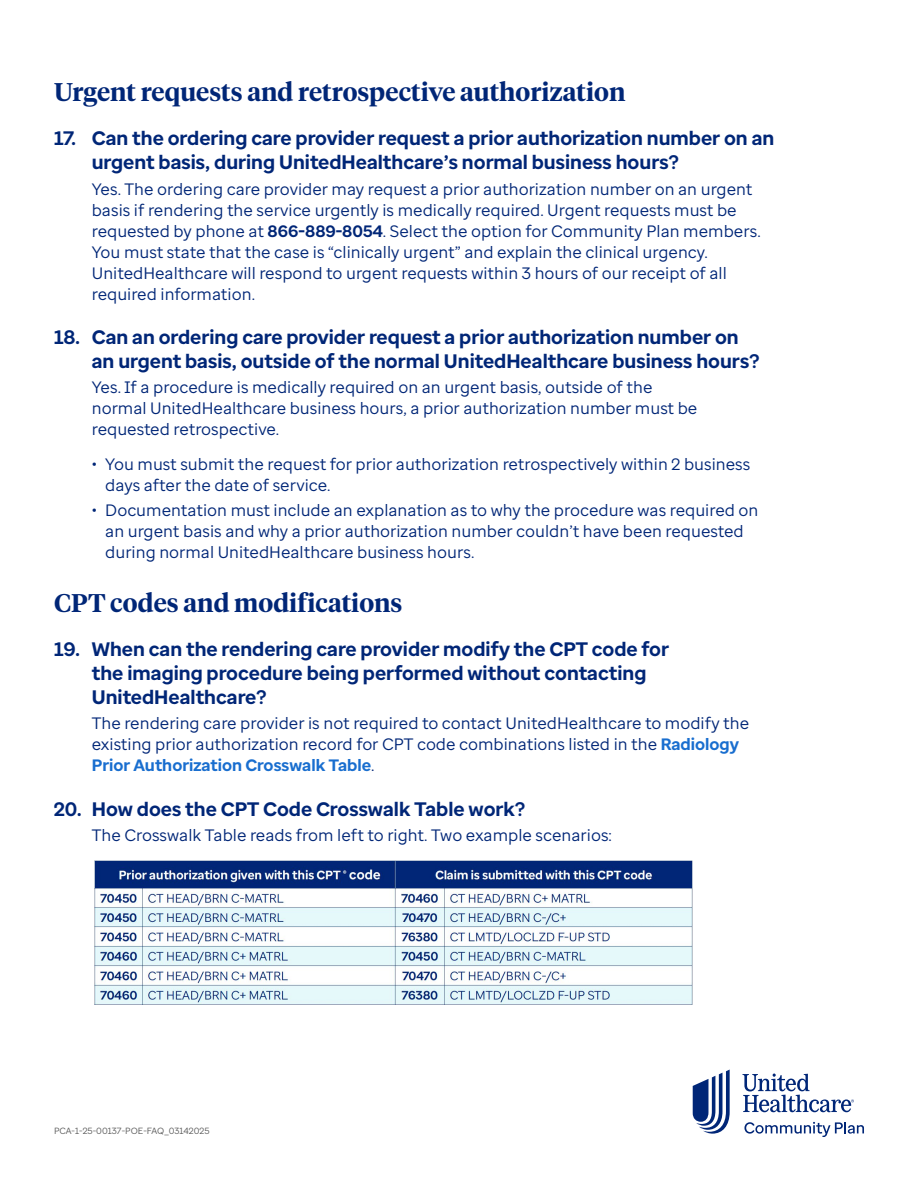
<style>
.page{position:relative;width:918px;height:1188px;background:#fff}
.page>*{position:absolute;margin:0;border:0;box-sizing:border-box;transform-origin:0 0}
.Lead_In{font:600 25.5px "UHC Serif Headline";color:#002677}
.Body{font:700 19.5px/24px "Enterprise Sans";color:#002677}
.Body-2{font:16.5px/21px "Enterprise Sans";color:#002677}
.t1{font:9px "Enterprise Sans";color:#5a5a5a}
.s1{font-weight:700}
.s2{font-weight:700;color:#196ecf}
</style>
<div class="page">
<svg style="left:693px;top:1070px;width:37px;height:64px"></svg>
<svg style="left:742px;top:1074px;width:112px;height:38px"></svg>
<svg style="left:744px;top:1122px;width:120px;height:15px"></svg>
<img style="left:94px;top:861px;width:599px;height:144px">
<p class="Lead_In" style="left:54px;top:74px;width:573px">Urgent requests and retrospective authorization</p>
<p class="Body" style="left:92px;top:126px;width:684px;text-indent:-38px">17. Can the ordering care provider request a prior authorization number on an urgent basis, during UnitedHealthcare’s normal business hours?</p>
<p class="Body-2" style="left:92px;top:178px;width:670px">Yes. The ordering care provider may request a prior authorization number on an urgent basis if rendering the service urgently is medically required. Urgent requests must be requested by phone at <span class="s1">866-889-8054</span>. Select the option for Community Plan members.<br>You must state that the case is “clinically urgent” and explain the clinical urgency.<br>UnitedHealthcare will respond to urgent requests within 3 hours of our receipt of all required information.</p>
<p class="Body" style="left:92px;top:325px;width:669px;text-indent:-38px">18. Can an ordering care provider request a prior authorization number on an urgent basis, outside of the normal UnitedHealthcare business hours?</p>
<p class="Body-2" style="left:92px;top:377px;width:607px">Yes. If a procedure is medically required on an urgent basis, outside of the normal UnitedHealthcare business hours, a prior authorization number must be requested retrospective.</p>
<p class="Body-2" style="left:105px;top:453px;width:647px;text-indent:-13px">• You must submit the request for prior authorization retrospectively within 2 business days after the date of service.</p>
<p class="Body-2" style="left:105px;top:499px;width:655px;text-indent:-13px">• Documentation must include an explanation as to why the procedure was required on an urgent basis and why a prior authorization number couldn’t have been requested during normal UnitedHealthcare business hours.</p>
<p class="Lead_In" style="left:54px;top:585px;width:350px">CPT codes and modifications</p>
<p class="Body" style="left:92px;top:637px;width:579px;text-indent:-38px">19. When can the rendering care provider modify the CPT code for the imaging procedure being performed without contacting<br>UnitedHealthcare?</p>
<p class="Body-2" style="left:92px;top:713px;width:659px">The rendering care provider is not required to contact UnitedHealthcare to modify the existing prior authorization record for CPT code combinations listed in the <span class="s2">Radiology<br>Prior Authorization Crosswalk Table</span>.</p>
<p class="Body" style="left:54px;top:797px;width:472px">20. How does the CPT Code Crosswalk Table work?</p>
<p class="Body-2" style="left:92px;top:825px;width:522px">The Crosswalk Table reads from left to right. Two example scenarios:</p>
<p class="t1" style="left:54px;top:1125px;width:157px">PCA-1-25-00137-POE-FAQ_03142025</p>
</div>
